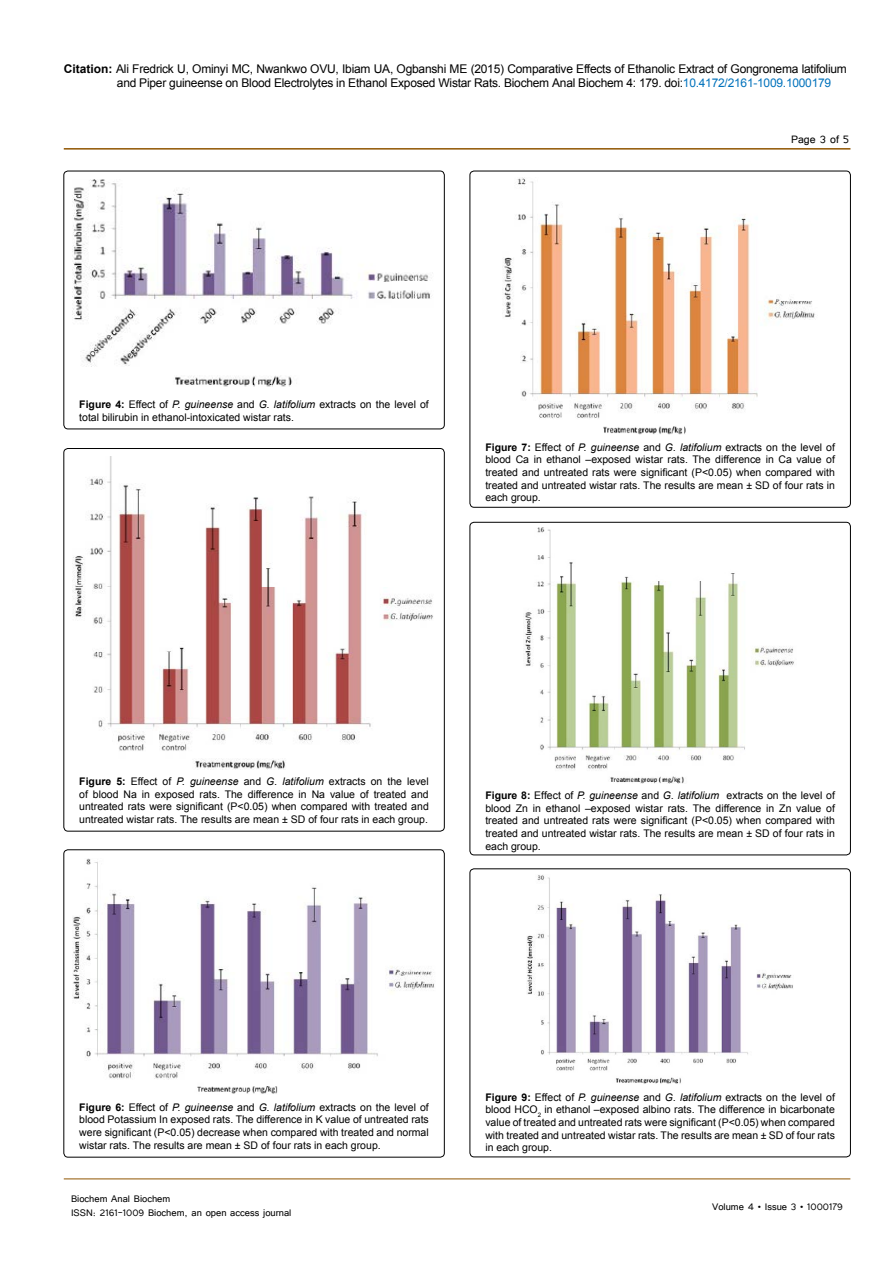
<style>
.page{position:relative;width:893px;height:1263px;background:#fff}
.page>*{position:absolute;margin:0;border:0;box-sizing:border-box;transform-origin:0 0}
.t1{font:13.5px "Tunga";color:#000}
.t2{font:12px/14.4px "Arial";letter-spacing:-.02em;color:#000}
.t3{font:12px/14.4px "Tunga";color:#000}
.t4{font:10.5px/12.6px "Arial";color:#000;text-align:justify}
.s1{font-weight:700}
.s2{color:#0072bc}
.s3{font-style:italic}
</style>
<div class="page">
<hr style="left:64px;top:148px;width:786px;height:2px;background:#905501">
<hr style="left:64px;top:1179px;width:786px;height:1px;background:#905501">
<div style="left:64px;top:171px;width:380px;height:258px;border:1px solid #000;border-radius:4px"></div>
<img style="left:73px;top:179px;width:357px;height:208px">
<div style="left:64px;top:448px;width:380px;height:383px;border:1px solid #000;border-radius:4px"></div>
<img style="left:73px;top:457px;width:360px;height:312px">
<div style="left:64px;top:850px;width:380px;height:307px;border:1px solid #000;border-radius:4px"></div>
<img style="left:73px;top:858px;width:361px;height:236px">
<div style="left:470px;top:171px;width:380px;height:336px;border:1px solid #000;border-radius:4px"></div>
<img style="left:504px;top:177px;width:311px;height:258px">
<div style="left:470px;top:522px;width:380px;height:333px;border:1px solid #000;border-radius:4px"></div>
<img style="left:525px;top:528px;width:269px;height:255px">
<div style="left:470px;top:869px;width:380px;height:288px;border:1px solid #000;border-radius:4px"></div>
<img style="left:527px;top:875px;width:266px;height:209px">
<p class="t2" style="left:117px;top:61px;width:731px;text-indent:-53px"><span class="s1">Citation:</span> Ali Fredrick U, Ominyi MC, Nwankwo OVU, Ibiam UA, Ogbanshi ME (2015) Comparative Effects of Ethanolic Extract of Gongronema latifolium and Piper guineense on Blood Electrolytes in Ethanol Exposed Wistar Rats. Biochem Anal Biochem 4: 179. doi:<span class="s2">10.4172/2161-1009.1000179</span></p>
<p class="t1" style="left:791px;top:131px;width:59px">Page 3 of 5</p>
<p class="t4" style="left:79px;top:398px;width:351px"><span class="s1">Figure 4:</span> Effect of <span class="s3">P. guineense</span> and <span class="s3">G. latifolium</span> extracts on the level of total bilirubin in ethanol-intoxicated wistar rats.</p>
<p class="t4" style="left:485px;top:441px;width:351px"><span class="s1">Figure 7:</span> Effect of <span class="s3">P. guineense</span> and <span class="s3">G. latifolium</span> extracts on the level of blood Ca in ethanol –exposed wistar rats. The difference in Ca value of treated and untreated rats were significant (P&lt;0.05) when compared with treated and untreated wistar rats. The results are mean ± SD of four rats in each group.</p>
<p class="t4" style="left:79px;top:775px;width:351px"><span class="s1">Figure 5:</span> Effect of <span class="s3">P. guineense</span> and <span class="s3">G. latifolium</span> extracts on the level of blood Na in exposed rats. The difference in Na value of treated and untreated rats were significant (P&lt;0.05) when compared with treated and untreated wistar rats. The results are mean ± SD of four rats in each group.</p>
<p class="t4" style="left:485px;top:789px;width:351px"><span class="s1">Figure 8:</span> Effect of <span class="s3">P. guineense</span> and <span class="s3">G. latifolium</span> extracts on the level of blood Zn in ethanol –exposed wistar rats. The difference in Zn value of treated and untreated rats were significant (P&lt;0.05) when compared with treated and untreated wistar rats. The results are mean ± SD of four rats in each group.</p>
<p class="t4" style="left:79px;top:1101px;width:351px"><span class="s1">Figure 6:</span> Effect of <span class="s3">P. guineense</span> and <span class="s3">G. latifolium</span> extracts on the level of blood Potassium In exposed rats. The difference in K value of untreated rats were significant (P&lt;0.05) decrease when compared with treated and normal wistar rats. The results are mean ± SD of four rats in each group.</p>
<p class="t3" style="left:71px;top:1190px;width:222px">Biochem Anal Biochem<br>ISSN: 2161-1009 Biochem, an open access journal</p>
<p class="t4" style="left:485px;top:1091px;width:351px"><span class="s1">Figure 9:</span> Effect of <span class="s3">P. guineense</span> and <span class="s3">G. latifolium</span> extracts on the level of blood HCO<sub>2</sub> in ethanol –exposed albino rats. The difference in bicarbonate value of treated and untreated rats were significant (P&lt;0.05) when compared with treated and untreated wistar rats. The results are mean ± SD of four rats in each group.</p>
<p class="t3" style="left:712px;top:1199px;width:132px">Volume 4 • Issue 3 • 1000179</p>
</div>
